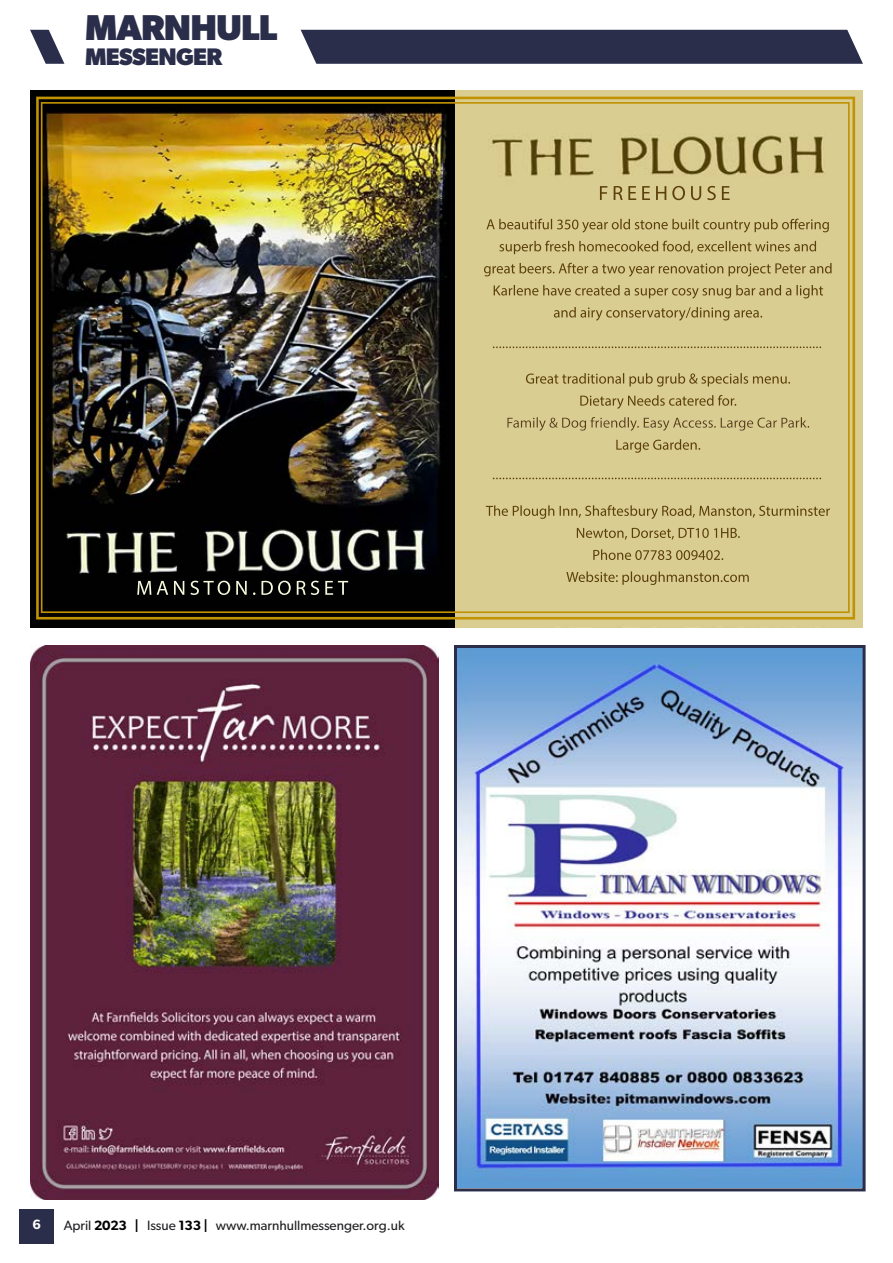
<style>
.page{position:relative;width:893px;height:1263px;background:#fff}
.page>*{position:absolute;margin:0;border:0;box-sizing:border-box;transform-origin:0 0}
.t1{font:700 36px "Gibson";letter-spacing:-.025em;color:#2b2e4a}
.t2{font:700 24px "Gibson";letter-spacing:-.025em;color:#2b2e4a}
.t3{font:13.5px "Gibson";color:#211f22}
.t4{font:600 13.5px "Gibson";color:#fff}
.s1{font-weight:600;color:#000}
</style>
<div class="page">
<div style="left:20px;top:1210px;width:34px;height:34px;background:#2b2e4a"></div>
<svg style="left:30px;top:29px;width:833px;height:35px"></svg>
<img style="left:458px;top:649px;width:404px;height:538px">
<div style="left:454px;top:645px;width:412px;height:546px;border:3px solid #2b2e4a"></div>
<img style="left:30px;top:645px;width:409px;height:554px">
<img style="left:455px;top:90px;width:408px;height:537px">
<img style="left:30px;top:90px;width:425px;height:537px">
<img style="left:36px;top:97px;width:819px;height:522px">
<img style="left:41px;top:102px;width:809px;height:511px">
<img style="left:744px;top:346px;width:77px;height:2px">
<img style="left:744px;top:478px;width:77px;height:1px">
<h1 class="t1" style="left:85px;top:7px;width:194px">MARNHULL</h1>
<h2 class="t2" style="left:85px;top:42px;width:139px">MESSENGER</h2>
<p class="t4" style="left:33px;top:1216px;width:10px">6</p>
<p class="t3" style="left:64px;top:1217px;width:342px">April <span class="s1">2023 |</span> Issue <span class="s1">133 |</span> www.marnhullmessenger.org.uk</p>
</div>
